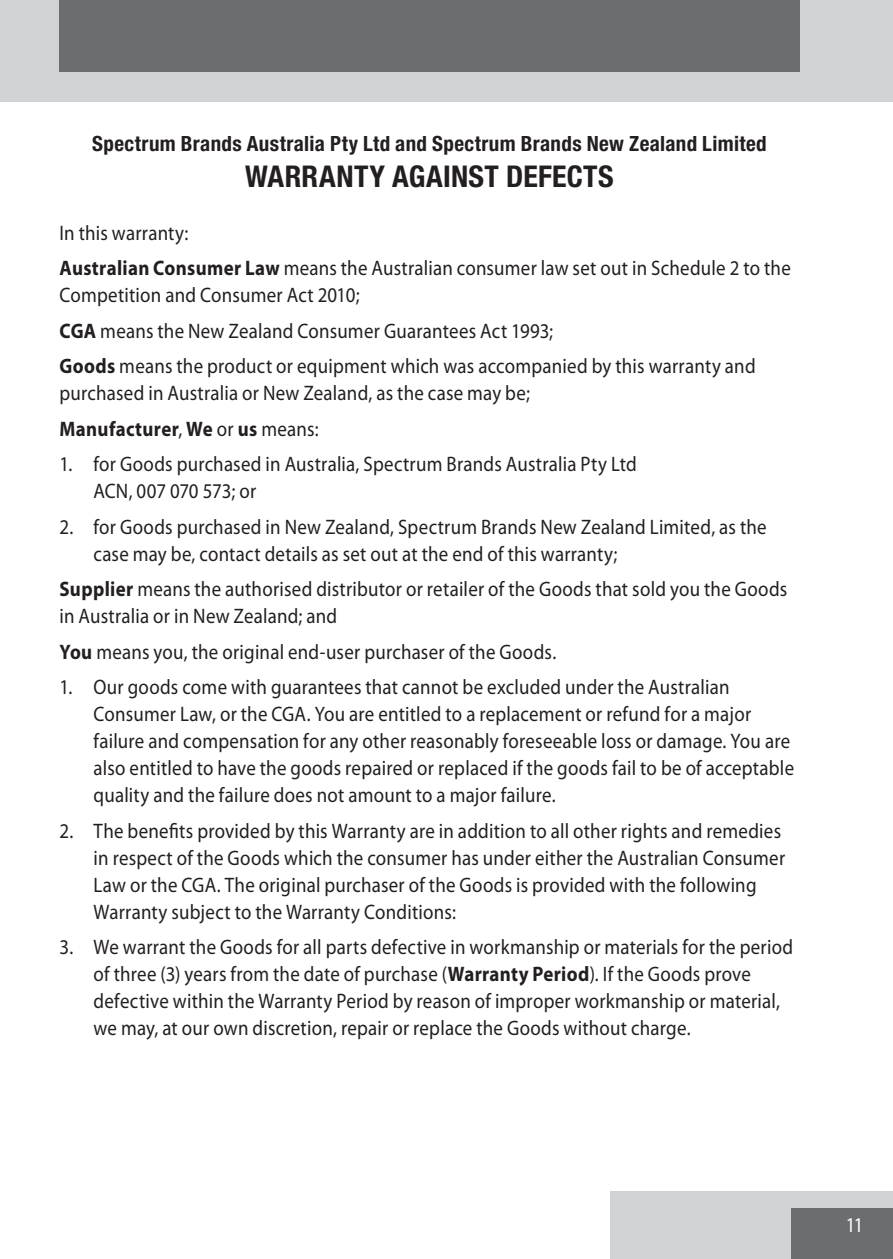
<style>
.page{position:relative;width:893px;height:1259px;background:#fff}
.page>*{position:absolute;margin:0;border:0;box-sizing:border-box;transform-origin:0 0}
.Warranty_DefectHeadi{font:700 condensed 30px "Helvetica Neue LT Std";letter-spacing:.01em;color:#231f20}
.default{font:21px/27px "Myriad Pro";letter-spacing:.01em;color:#231f20;scale:.9 1}
.Warranty_SpectrumHea{font:700 condensed 21px "Helvetica Neue LT Std";letter-spacing:.02em;color:#231f20}
.default-2{font:700 21px "Myriad Pro";letter-spacing:.02em;color:#231f20;scale:.9 1}
.t1{font:21px "Myriad Pro";color:#fff;scale:.9 1}
.s1{font-weight:700}
.s2{font-weight:400}
</style>
<div class="page">
<div style="left:611px;top:1191px;width:282px;height:68px;background:#d1d2d4"></div>
<div style="left:791px;top:1208px;width:102px;height:51px;background:#6c6d70"></div>
<div style="left:0;top:0;width:893px;height:102px;background:#d1d2d4"></div>
<div style="left:59px;top:0;width:740px;height:72px;background:#6c6d70"></div>
<p class="Warranty_SpectrumHea" style="left:92px;top:131px;width:676px">Spectrum Brands Australia Pty Ltd and Spectrum Brands New Zealand Limited</p>
<p class="Warranty_DefectHeadi" style="left:245px;top:158px;width:370px">WARRANTY AGAINST DEFECTS</p>
<p class="default" style="left:60px;top:219px;width:145px">In this warranty:</p>
<p class="default" style="left:60px;top:255px;width:814px"><span class="s1">Australian Consumer Law</span> means the Australian consumer law set out in Schedule 2 to the<br>Competition and Consumer Act 2010;</p>
<p class="default" style="left:60px;top:317px;width:550px"><span class="s1">CGA</span> means the New Zealand Consumer Guarantees Act 1993;</p>
<p class="default" style="left:60px;top:353px;width:775px"><span class="s1">Goods</span> means the product or equipment which was accompanied by this warranty and purchased in Australia or New Zealand, as the case may be;</p>
<p class="default-2" style="left:60px;top:417px;width:289px">Manufacturer<span class="s2">,</span> We <span class="s2">or</span> us <span class="s2">means:</span></p>
<p class="default" style="left:94px;top:451px;width:605px;text-indent:-34px">1. for Goods purchased in Australia, Spectrum Brands Australia Pty Ltd<br>ACN, 007 070 573; or</p>
<p class="default" style="left:94px;top:513px;width:749px;text-indent:-34px">2. for Goods purchased in New Zealand, Spectrum Brands New Zealand Limited, as the case may be, contact details as set out at the end of this warranty;</p>
<p class="default" style="left:60px;top:576px;width:810px"><span class="s1">Supplier</span> means the authorised distributor or retailer of the Goods that sold you the Goods in Australia or in New Zealand; and</p>
<p class="default" style="left:60px;top:638px;width:553px"><span class="s1">You</span> means you, the original end-user purchaser of the Goods.</p>
<p class="default" style="left:94px;top:674px;width:780px;text-indent:-34px">1. Our goods come with guarantees that cannot be excluded under the Australian Consumer Law, or the CGA. You are entitled to a replacement or refund for a major failure and compensation for any other reasonably foreseeable loss or damage. You are also entitled to have the goods repaired or replaced if the goods fail to be of acceptable quality and the failure does not amount to a major failure.</p>
<p class="default" style="left:94px;top:817px;width:770px;text-indent:-34px">2. The benefits provided by this Warranty are in addition to all other rights and remedies in respect of the Goods which the consumer has under either the Australian Consumer Law or the CGA. The original purchaser of the Goods is provided with the following Warranty subject to the Warranty Conditions:</p>
<p class="default" style="left:94px;top:934px;width:779px;text-indent:-34px">3. We warrant the Goods for all parts defective in workmanship or materials for the period of three (3) years from the date of purchase (<span class="s1">Warranty Period</span>). If the Goods prove defective within the Warranty Period by reason of improper workmanship or material, we may, at our own discretion, repair or replace the Goods without charge.</p>
<p class="t1" style="left:846px;top:1213px;width:21px">11</p>
</div>
